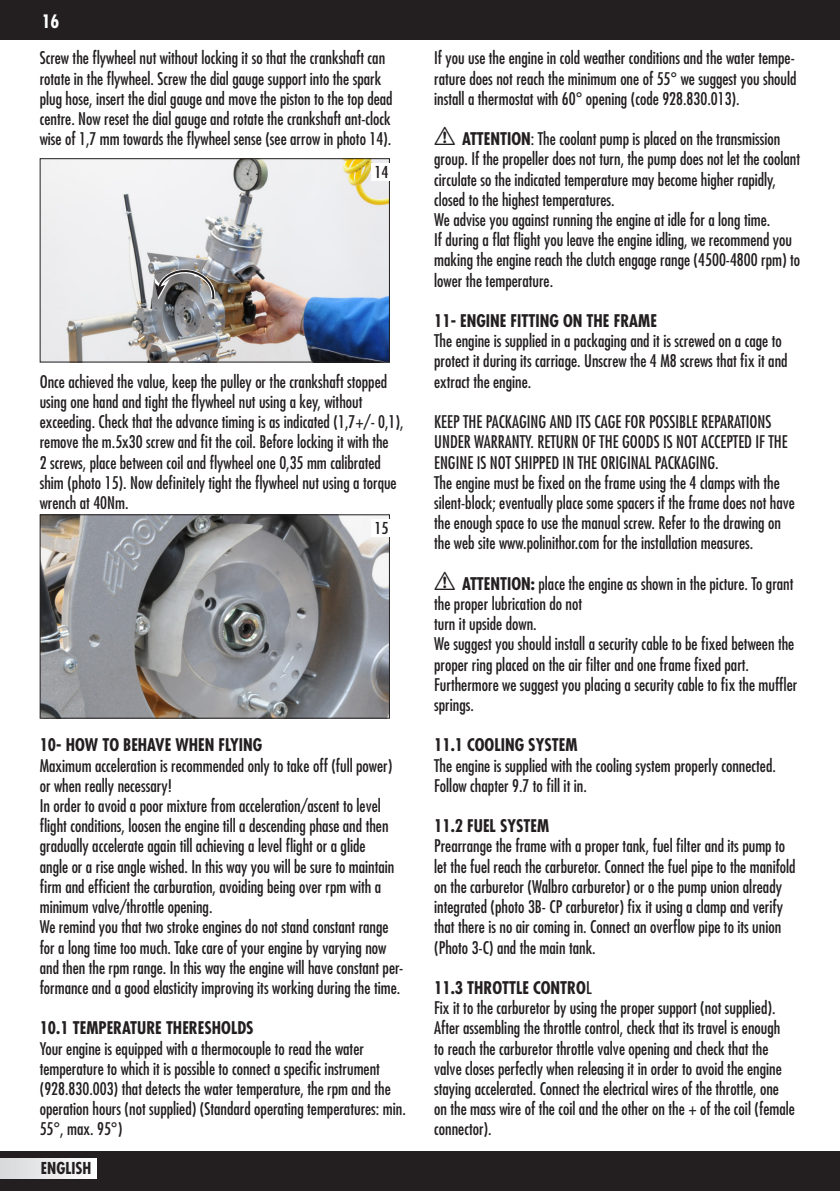
<style>
.page{position:relative;width:840px;height:1191px;background:#fff}
.page>*{position:absolute;margin:0;border:0;box-sizing:border-box;transform-origin:0 0}
.t1{font:700 condensed 18px "Futura LT";color:#fff}
.t2{font:condensed 17px/20.2px "Futura LT";color:#231f20}
.t3{font:700 condensed 17px "Futura LT";color:#231f20}
.t4{font:700 condensed 16px "Futura LT";color:#231f20}
.Normale{font:condensed 16px "Futura LT";color:#231f20;scale:1.07 1}
.s1{font-family:"Hazard";font-stretch:normal;font-size:26px}
.s2{font-weight:700}
.s3{font-weight:400}
</style>
<div class="page">
<div style="left:0;top:0;width:839px;height:40px;background:#231f20"></div>
<div style="left:0;top:1151px;width:839px;height:40px;background:#231f20"></div>
<div style="left:0;top:1158px;width:96px;height:20px;background:linear-gradient(to right,#d7d8da,#fdfdfd)"></div>
<img style="left:42px;top:160px;width:345px;height:200px">
<div style="left:40px;top:158px;width:349px;height:204px;border:1px solid #231f20"></div>
<div style="left:371px;top:163px;width:23px;height:18px;background:#fff"></div>
<svg style="left:154px;top:264px;width:62px;height:38px;background:#838384"></svg>
<img style="left:42px;top:516px;width:345px;height:200px">
<div style="left:40px;top:514px;width:349px;height:204px;border:1px solid #231f20"></div>
<div style="left:371px;top:519px;width:23px;height:17px;background:#fff"></div>
<p class="t1" style="left:42px;top:10px;width:19px">16</p>
<p class="t2" style="left:40px;top:48px;width:354px">Screw the flywheel nut without locking it so that the crankshaft can rotate in the flywheel. Screw the dial gauge support into the spark plug hose, insert the dial gauge and move the piston to the top dead centre. Now reset the dial gauge and rotate the crankshaft ant-clock wise of 1,7 mm towards the flywheel sense (see arrow in photo 14).</p>
<p class="Normale" style="left:374px;top:162px;width:15px">14</p>
<p class="t2" style="left:40px;top:371px;width:365px">Once achieved the value, keep the pulley or the crankshaft stopped using one hand and tight the flywheel nut using a key, without exceeding. Check that the advance timing is as indicated (1,7+/- 0,1), remove the m.5x30 screw and fit the coil. Before locking it with the<br>2 screws, place between coil and flywheel one 0,35 mm calibrated shim (photo 15). Now definitely tight the flywheel nut using a torque wrench at 40Nm.</p>
<p class="Normale" style="left:374px;top:518px;width:15px">15</p>
<p class="t3" style="left:40px;top:734px;width:224px">10- HOW TO BEHAVE WHEN FLYING</p>
<p class="t2" style="left:40px;top:755px;width:354px">Maximum acceleration is recommended only to take off (full power) or when really necessary!</p>
<p class="t2" style="left:40px;top:795px;width:356px">In order to avoid a poor mixture from acceleration/ascent to level flight conditions, loosen the engine till a descending phase and then gradually accelerate again till achieving a level flight or a glide angle or a rise angle wished. In this way you will be sure to maintain firm and efficient the carburation, avoiding being over rpm with a minimum valve/throttle opening.</p>
<p class="t2" style="left:40px;top:916px;width:364px">We remind you that two stroke engines do not stand constant range for a long time too much. Take care of your engine by varying now and then the rpm range. In this way the engine will have constant per&shy;formance and a good elasticity improving its working during the time.</p>
<p class="t3" style="left:40px;top:1017px;width:215px">10.1 TEMPERATURE THERESHOLDS</p>
<p class="t2" style="left:40px;top:1038px;width:367px">Your engine is equipped with a thermocouple to read the water temperature to which it is possible to connect a specific instrument (928.830.003) that detects the water temperature, the rpm and the operation hours (not supplied) (Standard operating temperatures: min.<br>55°, max. 95°)</p>
<p class="t4" style="left:41px;top:1158px;width:52px">ENGLISH</p>
<p class="t2" style="left:434px;top:48px;width:363px;text-align:justify">If you use the engine in cold weather conditions and the water tempe&shy;rature does not reach the minimum one of 55° we suggest you should install a thermostat with 60° opening (code 928.830.013).</p>
<p class="t2" style="left:434px;top:129px;width:367px"><span class="s1">!</span> <span class="s2">ATTENTION</span>: The coolant pump is placed on the transmission group. If the propeller does not turn, the pump does not let the coolant circulate so the indicated temperature may become higher rapidly, closed to the highest temperatures.</p>
<p class="t2" style="left:434px;top:209px;width:337px">We advise you against running the engine at idle for a long time.</p>
<p class="t2" style="left:434px;top:230px;width:367px">If during a flat flight you leave the engine idling, we recommend you making the engine reach the clutch engage range (4500-4800 rpm) to lower the temperature.</p>
<p class="t3" style="left:434px;top:310px;width:224px">11- ENGINE FITTING ON THE FRAME</p>
<p class="t2" style="left:434px;top:331px;width:355px">The engine is supplied in a packaging and it is screwed on a cage to protect it during its carriage. Unscrew the 4 M8 screws that fix it and extract the engine.</p>
<p class="t2" style="left:434px;top:411px;width:338px">KEEP THE PACKAGING AND ITS CAGE FOR POSSIBLE REPARATIONS</p>
<p class="t2" style="left:434px;top:432px;width:355px">UNDER WARRANTY. RETURN OF THE GOODS IS NOT ACCEPTED IF THE<br>ENGINE IS NOT SHIPPED IN THE ORIGINAL PACKAGING.</p>
<p class="t2" style="left:434px;top:472px;width:362px">The engine must be fixed on the frame using the 4 clamps with the silent-block; eventually place some spacers if the frame does not have the enough space to use the manual screw. Refer to the drawing on the web site www.polinithor.com for the installation measures.</p>
<p class="t2" style="left:434px;top:573px;width:360px"><span class="s1">!</span> <span class="s2">ATTENTION:</span> place the engine as shown in the picture. To grant the proper lubrication do not</p>
<p class="t2" style="left:434px;top:613px;width:104px">turn it upside down.</p>
<p class="t2" style="left:434px;top:634px;width:361px">We suggest you should install a security cable to be fixed between the proper ring placed on the air filter and one frame fixed part.</p>
<p class="t2" style="left:434px;top:674px;width:364px">Furthermore we suggest you placing a security cable to fix the muffler springs.</p>
<p class="t3" style="left:434px;top:734px;width:145px">11.1 COOLING SYSTEM</p>
<p class="t2" style="left:434px;top:755px;width:343px">The engine is supplied with the cooling system properly connected.<br>Follow chapter 9.7 to fill it in.</p>
<p class="t3" style="left:434px;top:815px;width:116px">11.2 FUEL SYSTEM</p>
<p class="t2" style="left:434px;top:836px;width:363px">Prearrange the frame with a proper tank, fuel filter and its pump to let the fuel reach the carburetor. Connect the fuel pipe to the manifold on the carburetor (Walbro carburetor) or o the pump union already integrated (photo 3B- CP carburetor) fix it using a clamp and verify that there is no air coming in. Connect an overflow pipe to its union (Photo 3-C) and the main tank.</p>
<p class="t3" style="left:434px;top:977px;width:159px">11.3 THROTTLE CONTRO<span class="s3">L</span></p>
<p class="t2" style="left:434px;top:997px;width:362px">Fix it to the carburetor by using the proper support (not supplied).<br>After assembling the throttle control, check that its travel is enough<br>to reach the carburetor throttle valve opening and check that the valve closes perfectly when releasing it in order to avoid the engine staying accelerated. Connect the electrical wires of the throttle, one on the mass wire of the coil and the other on the + of the coil (female connector).</p>
</div>
